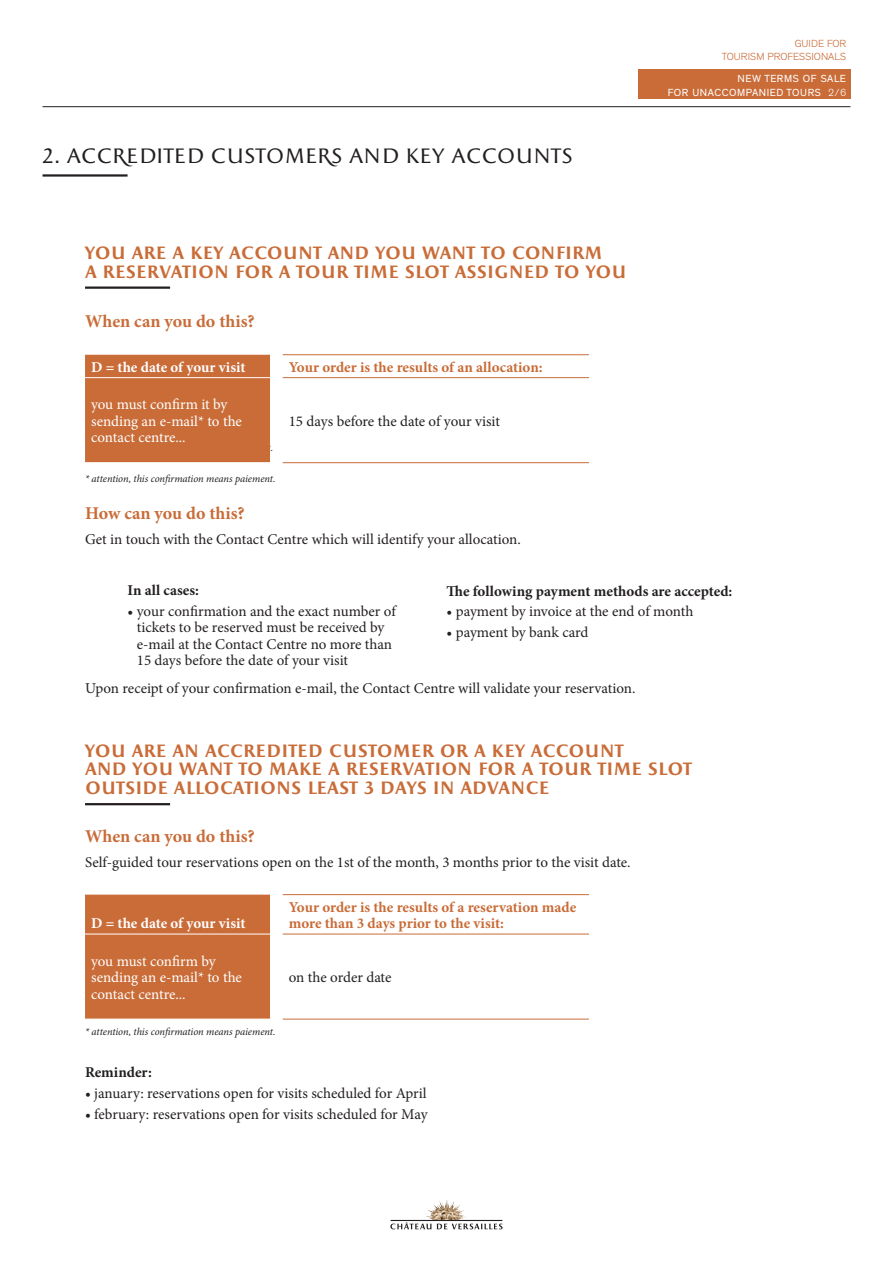
<style>
.page{position:relative;width:893px;height:1263px;background:#fff}
.page>*{position:absolute;margin:0;border:0;box-sizing:border-box;transform-origin:0 0}
.TITRE_niveau_2{font:21px "Apollon";color:#231f20}
.TITRE_niveau_3{font:700 18px/18.8px "Apollon";color:#c96c38}
.Question_bold_coul{font:700 18px "Minion Pro";color:#c96c38}
.body_VA{font:15px/16.5px "Minion Pro";color:#231f20}
.body_VA-2{font:15px/16.5px "Minion Pro";letter-spacing:-.005em;color:#fff}
.body_VA-3{font:700 15px/16.5px "Minion Pro";color:#c96c38}
.body_VA-4{font:700 15px "Minion Pro";color:#231f20}
.body_VA-5{font:700 15px "Minion Pro";letter-spacing:-.005em;color:#fff}
.renvoi{font:italic 10.5px "Minion Pro";letter-spacing:-.005em;color:#231f20}
.TETIERE_produit{font:10.5px "Theinhardt";letter-spacing:.055em;color:#fff}
.TETIERE_produit-2{font:300 10.5px/13.5px "Theinhardt";letter-spacing:.005em;color:#c96c38;text-align:right}
.s1{font-weight:300}
</style>
<div class="page">
<hr style="left:43px;top:106px;width:807px;height:1px;background:#231f20">
<img style="left:426px;top:1200px;width:41px;height:20px">
<svg style="left:390px;top:1220px;width:113px;height:9px"></svg>
<div style="left:638px;top:69px;width:212px;height:30px;background:#c96c38"></div>
<hr style="left:43px;top:174px;width:85px;height:3px;background:#231f20">
<hr style="left:85px;top:286px;width:85px;height:3px;background:#231f20">
<hr style="left:85px;top:803px;width:85px;height:2px;background:#231f20">
<div style="left:85px;top:355px;width:185px;height:107px;background:#c96c38"></div>
<hr style="left:85px;top:377px;width:185px;height:1px;background:#fff">
<hr style="left:283px;top:354px;width:306px;height:1px;background:#c96c38">
<hr style="left:283px;top:377px;width:306px;height:1px;background:#c96c38">
<hr style="left:283px;top:462px;width:306px;height:1px;background:#c96c38">
<div style="left:85px;top:895px;width:185px;height:124px;background:#c96c38"></div>
<hr style="left:85px;top:934px;width:185px;height:1px;background:#fff">
<hr style="left:283px;top:894px;width:306px;height:1px;background:#c96c38">
<hr style="left:283px;top:934px;width:306px;height:1px;background:#c96c38">
<hr style="left:283px;top:1019px;width:306px;height:1px;background:#c96c38">
<p class="TITRE_niveau_2" style="left:43px;top:144px;width:532px">2. ACCREDITED CUSTOMERS AND KEY ACCOUNTS</p>
<p class="TITRE_niveau_3" style="left:85px;top:245px;width:543px">YOU ARE A KEY ACCOUNT AND YOU WANT TO CONFIRM<br>A RESERVATION FOR A TOUR TIME SLOT ASSIGNED TO YOU</p>
<p class="Question_bold_coul" style="left:85px;top:309px;width:171px">When can you do this?</p>
<p class="body_VA-5" style="left:91px;top:356px;width:156px">D = the date of your visit</p>
<p class="body_VA-3" style="left:289px;top:358px;width:255px">Your order is the results of an allocation:</p>
<p class="body_VA-2" style="left:91px;top:396px;width:138px">you must confirm it by</p>
<p class="body_VA-2" style="left:91px;top:413px;width:152px">sending an e-mail* to the contact centre...</p>
<p class="body_VA" style="left:289px;top:413px;width:213px">15 days before the date of your visit</p>
<p class="renvoi" style="left:85px;top:471px;width:192px">* attention, this confirmation means paiement.</p>
<p class="Question_bold_coul" style="left:85px;top:501px;width:161px">How can you do this?</p>
<p class="body_VA" style="left:85px;top:531px;width:437px">Get in touch with the Contact Centre which will identify your allocation.</p>
<p class="TETIERE_produit-2" style="left:722px;top:36px;width:126px">GUIDE FOR<br>TOURISM PROFESSIONALS</p>
<p class="TETIERE_produit" style="left:738px;top:72px;width:110px">NEW TERMS OF SALE</p>
<p class="TETIERE_produit" style="left:668px;top:86px;width:180px">FOR UNACCOMPANIED TOURS <span class="s1">2/6</span></p>
<p class="body_VA-4" style="left:128px;top:580px;width:73px">In all cases:</p>
<p class="body_VA" style="left:137px;top:603px;width:260px;text-indent:-9px">• your confirmation and the exact number of tickets to be reserved must be received by e-mail at the Contact Centre no more than 15 days before the date of your visit</p>
<p class="body_VA-4" style="left:446px;top:580px;width:287px">The following payment methods are accepted:</p>
<p class="body_VA" style="left:446px;top:603px;width:249px">• payment by invoice at the end of month</p>
<p class="body_VA" style="left:446px;top:624px;width:144px">• payment by bank card</p>
<p class="body_VA" style="left:85px;top:680px;width:552px">Upon receipt of your confirmation e-mail, the Contact Centre will validate your reservation.</p>
<p class="TITRE_niveau_3" style="left:85px;top:742px;width:609px">YOU ARE AN ACCREDITED CUSTOMER OR A KEY ACCOUNT<br>AND YOU WANT TO MAKE A RESERVATION FOR A TOUR TIME SLOT<br>OUTSIDE ALLOCATIONS LEAST 3 DAYS IN ADVANCE</p>
<p class="Question_bold_coul" style="left:85px;top:823px;width:171px">When can you do this?</p>
<p class="body_VA" style="left:85px;top:854px;width:547px">Self-guided tour reservations open on the 1st of the month, 3 months prior to the visit date.</p>
<p class="body_VA-5" style="left:91px;top:913px;width:156px">D = the date of your visit</p>
<p class="body_VA-3" style="left:289px;top:898px;width:289px">Your order is the results of a reservation made more than 3 days prior to the visit:</p>
<p class="body_VA-2" style="left:91px;top:952px;width:126px">you must confirm by</p>
<p class="body_VA-2" style="left:91px;top:969px;width:152px">sending an e-mail* to the contact centre...</p>
<p class="body_VA" style="left:289px;top:969px;width:104px">on the order date</p>
<p class="renvoi" style="left:85px;top:1025px;width:192px">* attention, this confirmation means paiement.</p>
<p class="body_VA-4" style="left:85px;top:1062px;width:68px">Reminder:</p>
<p class="body_VA" style="left:85px;top:1085px;width:343px">• january: reservations open for visits scheduled for April</p>
<p class="body_VA" style="left:85px;top:1105px;width:344px">• february: reservations open for visits scheduled for May</p>
</div>
